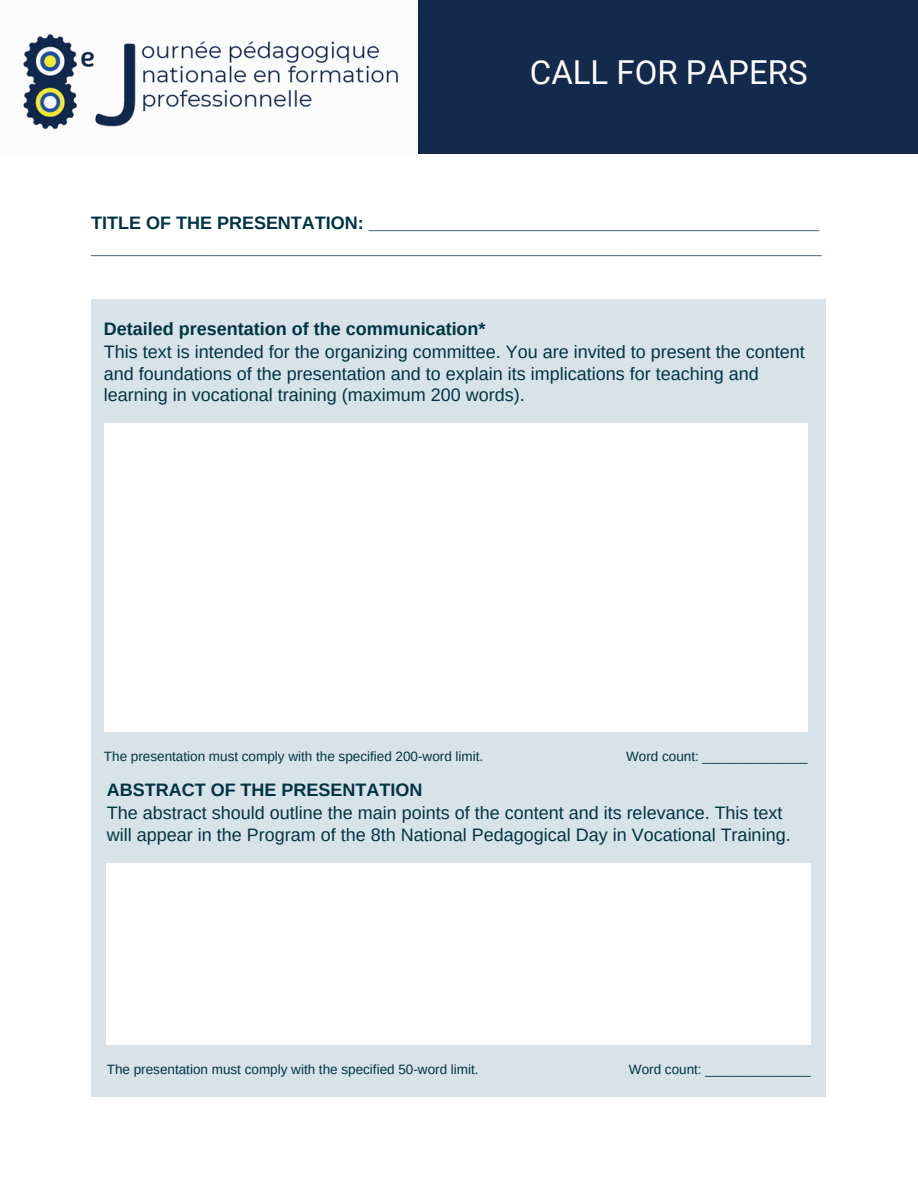
<style>
.page{position:relative;width:918px;height:1188px;background:#fff}
.page>*{position:absolute;margin:0;border:0;box-sizing:border-box;transform-origin:0 0}
.t1{font:33px "Roboto";color:#fdfdfd}
.t2{font:18px/21.3px "Arimo";color:#003443}
.t3{font:700 18px/24.8px "Arimo";color:#003443}
.t4{font:13.5px "Arimo";color:#003443}
.s1{font-weight:700}
</style>
<div class="page">
<div style="left:417px;top:0;width:501px;height:154px;background:#132a4d"></div>
<div style="left:92px;top:299px;width:734px;height:797px;background:#d8e2e9"></div>
<img style="left:23px;top:34px;width:376px;height:96px">
<div style="left:104px;top:424px;width:704px;height:308px;background:#fff"></div>
<div style="left:107px;top:863px;width:704px;height:182px;background:#fff"></div>
<h1 class="t1" style="left:530px;top:54px;width:279px">CALL FOR PAPERS</h1>
<h2 class="t3" style="left:91px;top:211px;width:732px">TITLE OF THE PRESENTATION: _____________________________________________ _________________________________________________________________________</h2>
<h3 class="t2" style="left:104px;top:317px;width:702px;line-height:23.7px"><span class="s1">Detailed presentation of the communication*<br></span>This text is intended for the organizing committee. You are invited to present the content</h3>
<h3 class="t2" style="left:104px;top:363px;width:656px">and foundations of the presentation and to explain its implications for teaching and learning in vocational training (maximum 200 words).</h3>
<p class="t4" style="left:104px;top:749px;width:381px">The presentation must comply with the specified 200-word limit.</p>
<p class="t4" style="left:626px;top:749px;width:183px">Word count: ______________</p>
<p class="t3" style="left:107px;top:777px;width:317px">ABSTRACT OF THE PRESENTATION</p>
<p class="t2" style="left:107px;top:803px;width:685px">The abstract should outline the main points of the content and its relevance. This text will appear in the Program of the 8th National Pedagogical Day in Vocational Training.</p>
<p class="t4" style="left:107px;top:1062px;width:373px">The presentation must comply with the specified 50-word limit.</p>
<p class="t4" style="left:629px;top:1062px;width:183px">Word count: ______________</p>
</div>
